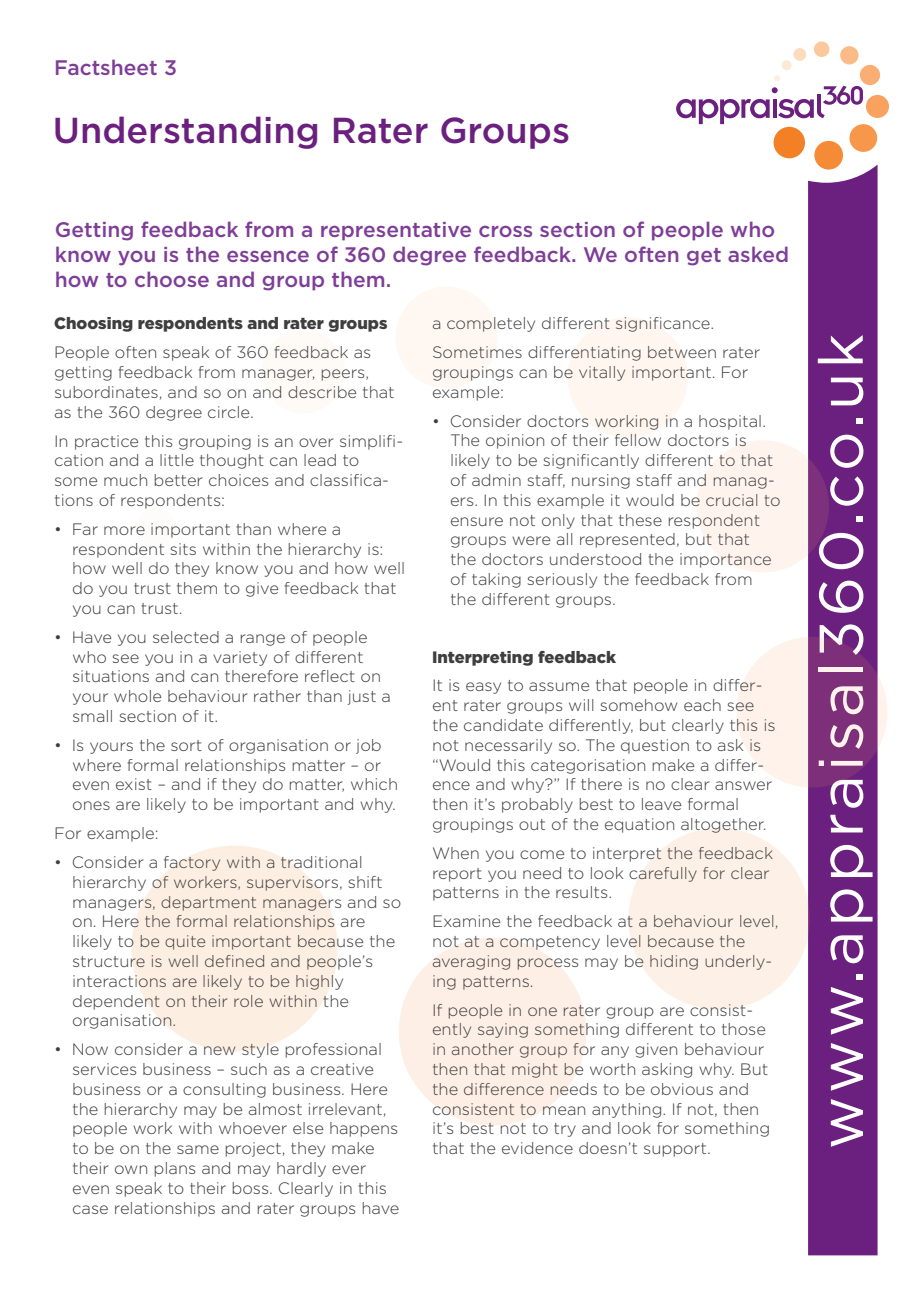
<style>
.page{position:relative;width:919px;height:1289px;background:#fff}
.page>*{position:absolute;margin:0;border:0;box-sizing:border-box;transform-origin:0 0}
.t1{font:61.5px "Gotham";letter-spacing:.06em;color:#fff}
.t2{font:500 36px "Gotham";color:#6b1f7e}
.t3{font:500 21px/25.2px "Gotham";color:#7e3e98}
.t4{font:300 16.5px/19.8px "Gotham";color:#3e3e3f}
.t5{font:900 16.5px "Gotham";color:#3e3e3f}
</style>
<div class="page">
<div style="left:808px;top:164px;width:69px;height:1091px;background:#6b1f7e"></div>
<div style="left:131px;top:845px;width:206px;height:206px;background:#fdeee2;border-radius:50%"></div>
<div style="left:398px;top:937px;width:188px;height:188px;background:#fdefe5;border-radius:50%"></div>
<div style="left:628px;top:828px;width:181px;height:181px;background:#fdf1e7;border-radius:50%"></div>
<svg style="left:736px;top:636px;width:151px;height:151px;background:#bc8fb1"></svg>
<svg style="left:696px;top:440px;width:133px;height:132px;background:#f1e0e1"></svg>
<div style="left:567px;top:317px;width:120px;height:120px;background:#fef6ef;border-radius:50%"></div>
<div style="left:395px;top:286px;width:102px;height:102px;background:#fef7f2;border-radius:50%"></div>
<div style="left:262px;top:330px;width:83px;height:83px;background:#fefaf6;border-radius:50%"></div>
<div style="left:136px;top:508px;width:40px;height:40px;background:#fefcfb;border-radius:50%"></div>
<div style="left:773px;top:127px;width:32px;height:31px;background:#f48026;border-radius:50%"></div>
<div style="left:814px;top:141px;width:29px;height:28px;background:#f58b37;border-radius:50%"></div>
<div style="left:849px;top:124px;width:28px;height:28px;background:#f7974c;border-radius:50%"></div>
<div style="left:865px;top:95px;width:23px;height:23px;background:#f9a260;border-radius:50%"></div>
<div style="left:859px;top:65px;width:21px;height:20px;background:#faae74;border-radius:50%"></div>
<div style="left:840px;top:46px;width:18px;height:18px;background:#fbbb87;border-radius:50%"></div>
<div style="left:813px;top:41px;width:16px;height:16px;background:#fcc89c;border-radius:50%"></div>
<div style="left:793px;top:48px;width:13px;height:13px;background:#fddbbd;border-radius:50%"></div>
<div style="left:781px;top:60px;width:10px;height:10px;background:#fee9d6;border-radius:50%"></div>
<svg style="left:676px;top:75px;width:186px;height:49px"></svg>
<p class="t3" style="left:54px;top:54px;width:124px">Factsheet 3</p>
<h2 class="t2" style="left:53px;top:109px;width:518px">Understanding Rater Groups</h2>
<p class="t3" style="left:55px;top:216px;width:735px">Getting feedback from a representative cross section of people who know you is the essence of 360 degree feedback. We often get asked how to choose and group them.</p>
<p class="t5" style="left:54px;top:314px;width:335px">Choosing respondents and rater groups</p>
<p class="t4" style="left:54px;top:342px;width:342px">People often speak of 360 feedback as getting feedback from manager, peers, subordinates, and so on and describe that as the 360 degree circle.</p>
<p class="t4" style="left:54px;top:430px;width:350px">In practice this grouping is an over simplifi&shy;cation and a little thought can lead to some much better choices and classifica&shy;tions of respondents:</p>
<p class="t4" style="left:72px;top:519px;width:334px;text-indent:-18px">• Far more important than where a respondent sits within the hierarchy is: how well do they know you and how well do you trust them to give feedback that you can trust.</p>
<p class="t4" style="left:72px;top:627px;width:320px;text-indent:-18px">• Have you selected a range of people who see you in a variety of different situations and can therefore reflect on your whole behaviour rather than just a small section of it.</p>
<p class="t4" style="left:72px;top:735px;width:327px;text-indent:-18px">• Is yours the sort of organisation or job where formal relationships matter – or even exist – and if they do matter, which ones are likely to be important and why.</p>
<p class="t4" style="left:54px;top:823px;width:106px">For example:</p>
<p class="t4" style="left:72px;top:851px;width:331px;text-indent:-18px">• Consider a factory with a traditional hierarchy of workers, supervisors, shift managers, department managers and so on. Here the formal relationships are likely to be quite important because the structure is well defined and people’s interactions are likely to be highly dependent on their role within the organisation.</p>
<p class="t4" style="left:72px;top:1039px;width:329px;text-indent:-18px">• Now consider a new style professional services business – such as a creative business or a consulting business. Here the hierarchy may be almost irrelevant, people work with whoever else happens to be on the same project, they make their own plans and may hardly ever even speak to their boss. Clearly in this case relationships and rater groups have</p>
<p class="t4" style="left:432px;top:309px;width:330px;line-height:28.8px">a completely different significance.<br>Sometimes differentiating between rater</p>
<p class="t4" style="left:432px;top:362px;width:318px">groupings can be vitally important. For example:</p>
<p class="t4" style="left:450px;top:410px;width:332px;text-indent:-18px">• Consider doctors working in a hospital.<br>The opinion of their fellow doctors is likely to be significantly different to that of admin staff, nursing staff and manag&shy;ers. In this example it would be crucial to ensure not only that these respondent groups were all represented, but that the doctors understood the importance of taking seriously the feedback from the different groups.</p>
<p class="t5" style="left:432px;top:647px;width:186px">Interpreting feedback</p>
<p class="t4" style="left:432px;top:675px;width:345px">It is easy to assume that people in differ&shy;ent rater groups will somehow each see the candidate differently, but clearly this is not necessarily so. The question to ask is “Would this categorisation make a differ&shy;ence and why?” If there is no clear answer then it’s probably best to leave formal groupings out of the equation altogether.</p>
<p class="t4" style="left:432px;top:842px;width:343px">When you come to interpret the feedback report you need to look carefully for clear patterns in the results.</p>
<p class="t4" style="left:432px;top:911px;width:348px">Examine the feedback at a behaviour level, not at a competency level because the averaging process may be hiding underly&shy;ing patterns.</p>
<p class="t4" style="left:432px;top:999px;width:340px">If people in one rater group are consist&shy;ently saying something different to those in another group for any given behaviour then that might be worth asking why. But the difference needs to be obvious and consistent to mean anything. If not, then it’s best not to try and look for something that the evidence doesn’t support.</p>
<h1 class="t1" style="left:806px;top:1149px;width:817px;rotate:-90deg">www.appraisal360.co.uk</h1>
</div>
